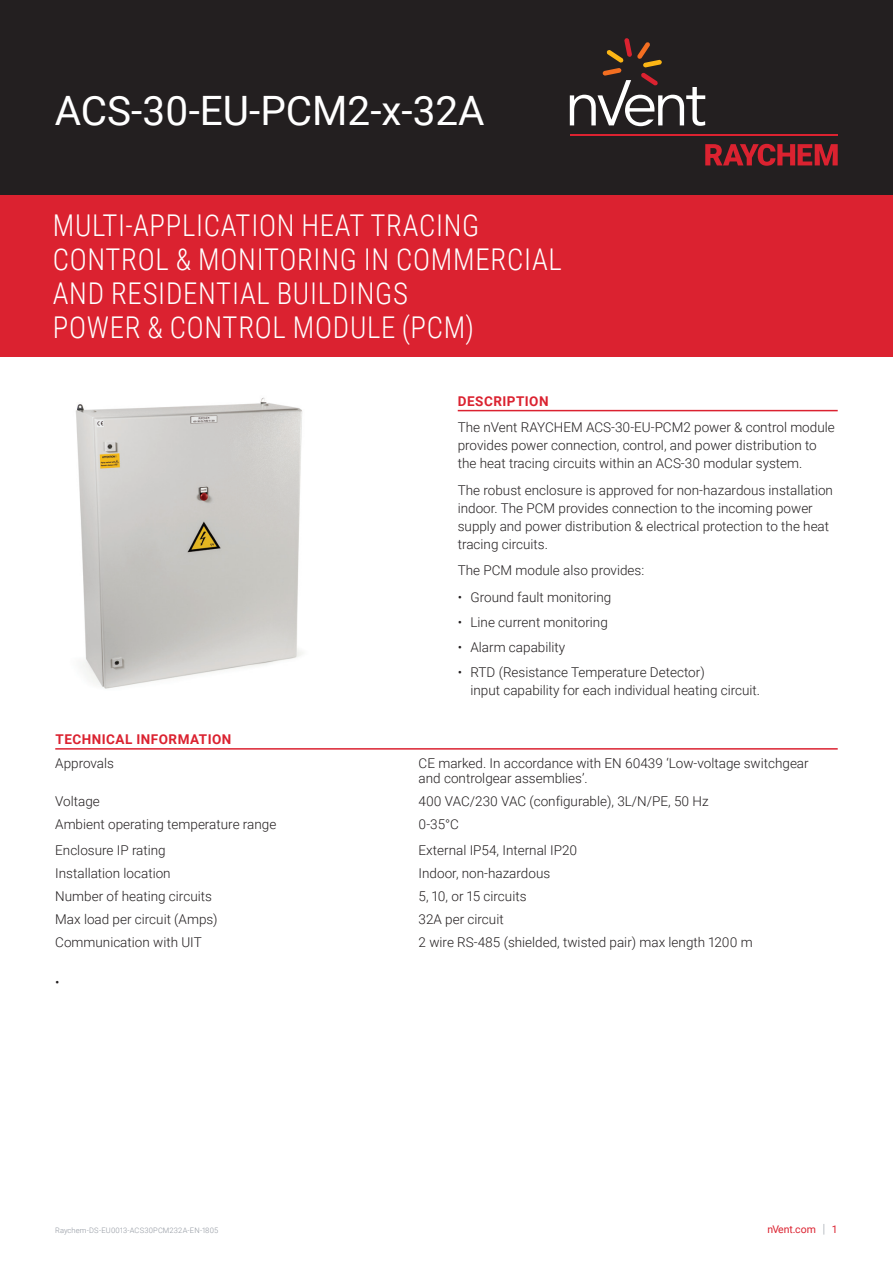
<style>
.page{position:relative;width:893px;height:1263px;background:#fff}
.page>*{position:absolute;margin:0;border:0;box-sizing:border-box;transform-origin:0 0}
.t1{font:40.5px "Roboto";color:#fff}
.t2{font:300 30px/33.8px "Roboto Condensed";letter-spacing:.025em;color:#fff;scale:.96 1}
.t3{font:300 13.5px/18px "Roboto";color:#231f20}
.t4{font:700 13.5px "Roboto";letter-spacing:.035em;color:#db2230}
.t5{font:10.5px "Roboto";color:#db2230}
.t6{font:300 7.5px "Roboto";letter-spacing:.015em;color:#8f959e}
.s1{font-weight:300;font-size:12.6px;color:#8f959e}
</style>
<div class="page">
<div style="left:0;top:0;width:893px;height:196px;background:#231f20"></div>
<svg style="left:705px;top:144px;width:133px;height:22px"></svg>
<hr style="left:570px;top:134px;width:268px;height:2px;background:#db2230">
<svg style="left:570px;top:38px;width:135px;height:88px"></svg>
<div style="left:0;top:196px;width:893px;height:161px;background:#db2230"></div>
<hr style="left:458px;top:410px;width:380px;height:1px;background:#db2230">
<img style="left:75px;top:397px;width:228px;height:292px">
<hr style="left:55px;top:748px;width:783px;height:2px;background:#db2230">
<h1 class="t1" style="left:55px;top:82px;width:431px">ACS-30-EU-PCM2-x-32A</h1>
<h2 class="t2" style="left:53px;top:208px;width:532px">MULTI-APPLICATION HEAT TRACING<br>CONTROL &amp; MONITORING IN COMMERCIAL<br>AND RESIDENTIAL BUILDINGS<br>POWER &amp; CONTROL MODULE (PCM)</h2>
<p class="t4" style="left:458px;top:391px;width:92px">DESCRIPTION</p>
<p class="t3" style="left:458px;top:418px;width:379px">The nVent RAYCHEM ACS-30-EU-PCM2 power &amp; control module provides power connection, control, and power distribution to the heat tracing circuits within an ACS-30 modular system.</p>
<p class="t3" style="left:458px;top:480px;width:377px">The robust enclosure is approved for non-hazardous installation indoor. The PCM provides connection to the incoming power supply and power distribution &amp; electrical protection to the heat tracing circuits.</p>
<p class="t3" style="left:458px;top:561px;width:188px">The PCM module also provides:</p>
<p class="t3" style="left:458px;top:587px;width:155px">• Ground fault monitoring</p>
<p class="t3" style="left:458px;top:612px;width:152px">• Line current monitoring</p>
<p class="t3" style="left:458px;top:638px;width:109px">• Alarm capability</p>
<p class="t3" style="left:470px;top:663px;width:291px;text-indent:-13px">• RTD (Resistance Temperature Detector)<br>input capability for each individual heating circuit.</p>
<p class="t4" style="left:56px;top:730px;width:177px">TECHNICAL INFORMATION</p>
<p class="t3" style="left:55px;top:753px;width:60px">Approvals</p>
<p class="t3" style="left:419px;top:754px;width:392px;line-height:15.8px">CE marked. In accordance with EN 60439 ‘Low-voltage switchgear and controlgear assemblies’.</p>
<p class="t3" style="left:55px;top:792px;width:46px">Voltage</p>
<p class="t3" style="left:419px;top:792px;width:292px">400 VAC/230 VAC (configurable), 3L/N/PE, 50 Hz</p>
<p class="t3" style="left:55px;top:815px;width:223px">Ambient operating temperature range</p>
<p class="t3" style="left:419px;top:815px;width:42px">0-35°C</p>
<p class="t3" style="left:55px;top:840px;width:112px">Enclosure IP rating</p>
<p class="t3" style="left:419px;top:840px;width:160px">External IP54, Internal IP20</p>
<p class="t3" style="left:55px;top:863px;width:117px">Installation location</p>
<p class="t3" style="left:419px;top:863px;width:133px">Indoor, non-hazardous</p>
<p class="t3" style="left:55px;top:886px;width:158px">Number of heating circuits</p>
<p class="t3" style="left:419px;top:886px;width:109px">5, 10, or 15 circuits</p>
<p class="t3" style="left:55px;top:909px;width:164px">Max load per circuit (Amps)</p>
<p class="t3" style="left:419px;top:909px;width:87px">32A per circuit</p>
<p class="t3" style="left:55px;top:933px;width:148px">Communication with UIT</p>
<p class="t3" style="left:419px;top:933px;width:336px">2 wire RS-485 (shielded, twisted pair) max length 1200 m</p>
<p class="t3" style="left:55px;top:973px;width:6px">•</p>
<p class="t6" style="left:55px;top:1225px;width:164px">Raychem-DS-EU0013-ACS30PCM232A-EN-1805</p>
<p class="t5" style="left:767px;top:1222px;width:72px">nVent.com <span class="s1">|</span> 1</p>
</div>
